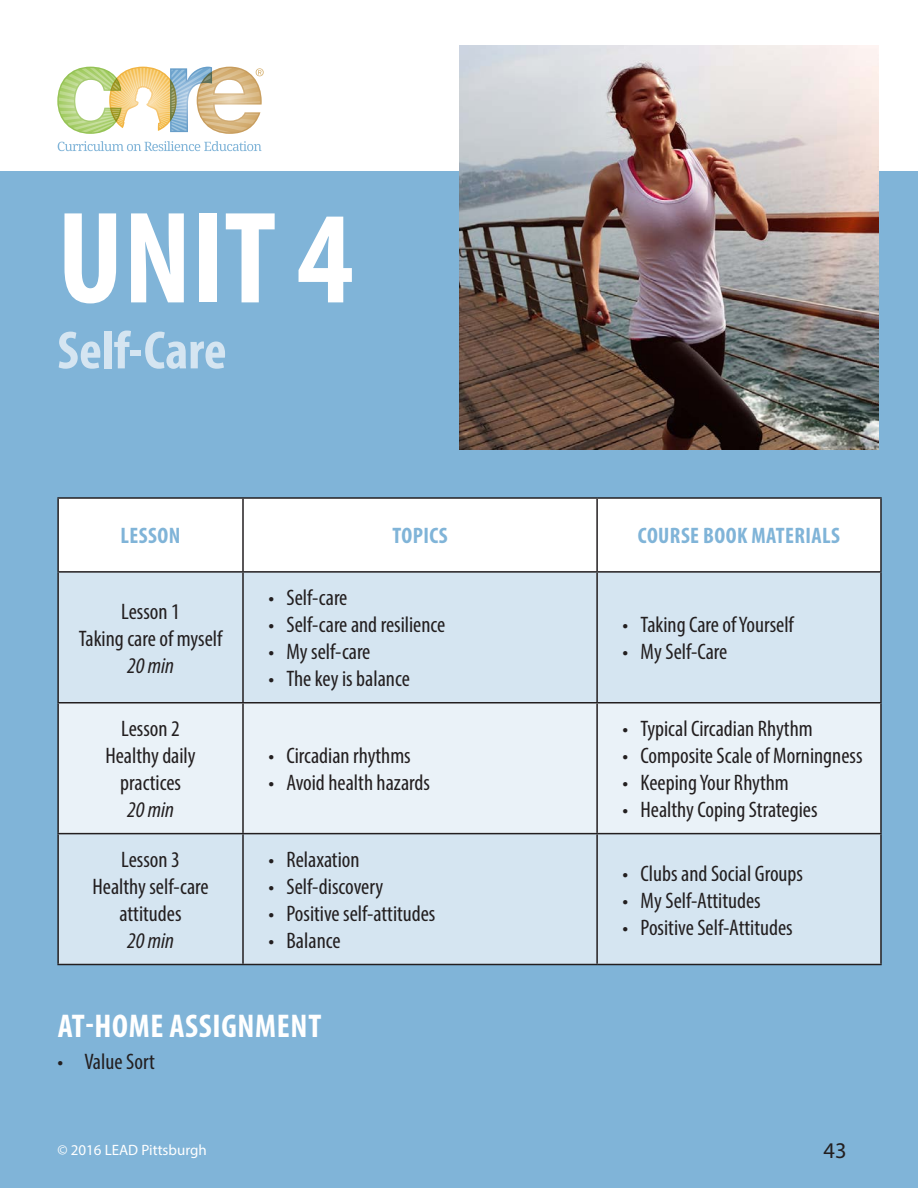
<style>
.page{position:relative;width:918px;height:1188px;background:#fff}
.page>*{position:absolute;margin:0;border:0;box-sizing:border-box;transform-origin:0 0}
.t1{font:700 condensed 132px "Myriad Pro";color:#fff}
.t2{font:700 condensed 54.15px "Myriad Pro";color:#d5e5f1}
.t3{font:700 condensed 33px "Myriad Pro";letter-spacing:.02em;color:#fff}
.t4{font:condensed 22.5px/27px "Myriad Pro";color:#231f20;text-align:center}
.t5{font:700 condensed 22.5px "Myriad Pro";letter-spacing:.02em;color:#80b4d8}
.t6{font:italic condensed 22.5px "Myriad Pro";color:#231f20}
.t7{font:22.5px "Myriad Pro";color:#231f20}
.t8{font:15px "Myriad Pro";color:#fff}
</style>
<div class="page">
<hr style="left:0;top:0;width:1px;height:54px;background:#f6c756">
<div style="left:0;top:171px;width:918px;height:1017px;background:#80b4d8"></div>
<div style="left:59px;top:499px;width:821px;height:72px;background:#fff"></div>
<div style="left:59px;top:573px;width:821px;height:391px;background:#d5e5f1"></div>
<div style="left:59px;top:704px;width:821px;height:129px;background:#eaf2f8"></div>
<hr style="left:57px;top:497px;width:186px;height:2px;background:#231f20">
<hr style="left:57px;top:499px;width:2px;height:72px;background:#231f20">
<hr style="left:243px;top:497px;width:354px;height:2px;background:#231f20">
<hr style="left:242px;top:499px;width:2px;height:72px;background:#231f20">
<hr style="left:597px;top:497px;width:285px;height:2px;background:#231f20">
<hr style="left:596px;top:499px;width:2px;height:72px;background:#231f20">
<hr style="left:880px;top:499px;width:2px;height:72px;background:#231f20">
<hr style="left:57px;top:571px;width:186px;height:2px;background:#231f20">
<hr style="left:57px;top:573px;width:2px;height:129px;background:#231f20">
<hr style="left:243px;top:571px;width:354px;height:2px;background:#231f20">
<hr style="left:242px;top:573px;width:2px;height:129px;background:#231f20">
<hr style="left:597px;top:571px;width:285px;height:2px;background:#231f20">
<hr style="left:596px;top:573px;width:2px;height:129px;background:#231f20">
<hr style="left:880px;top:573px;width:2px;height:129px;background:#231f20">
<hr style="left:57px;top:702px;width:186px;height:2px;background:#231f20">
<hr style="left:57px;top:704px;width:2px;height:129px;background:#231f20">
<hr style="left:243px;top:702px;width:354px;height:2px;background:#231f20">
<hr style="left:242px;top:704px;width:2px;height:129px;background:#231f20">
<hr style="left:597px;top:702px;width:285px;height:2px;background:#231f20">
<hr style="left:596px;top:704px;width:2px;height:129px;background:#231f20">
<hr style="left:880px;top:704px;width:2px;height:129px;background:#231f20">
<hr style="left:57px;top:833px;width:186px;height:1px;background:#231f20">
<hr style="left:57px;top:834px;width:2px;height:130px;background:#231f20">
<hr style="left:243px;top:833px;width:354px;height:1px;background:#231f20">
<hr style="left:242px;top:834px;width:2px;height:130px;background:#231f20">
<hr style="left:597px;top:833px;width:285px;height:1px;background:#231f20">
<hr style="left:596px;top:834px;width:2px;height:130px;background:#231f20">
<hr style="left:880px;top:834px;width:2px;height:130px;background:#231f20">
<hr style="left:57px;top:964px;width:186px;height:1px;background:#231f20">
<hr style="left:243px;top:964px;width:354px;height:1px;background:#231f20">
<hr style="left:597px;top:964px;width:285px;height:1px;background:#231f20">
<svg style="left:58px;top:141px;width:204px;height:10px"></svg>
<svg style="left:57px;top:67px;width:207px;height:67px"></svg>
<img style="left:459px;top:46px;width:419px;height:404px">
<p class="t1" style="left:57px;top:176px;width:297px">UNIT 4</p>
<p class="t2" style="left:57px;top:317px;width:171px">Self-Care</p>
<p class="t5" style="left:121px;top:522px;width:61px">LESSON</p>
<p class="t5" style="left:392px;top:522px;width:57px">TOPICS</p>
<p class="t5" style="left:638px;top:522px;width:204px">COURSE BOOK MATERIALS</p>
<p class="t4" style="left:121px;top:598px;width:60px">Lesson 1</p>
<p class="t4" style="left:79px;top:625px;width:145px">Taking care of myself</p>
<p class="t6" style="left:127px;top:652px;width:48px">20 min</p>
<p class="t4" style="left:121px;top:715px;width:60px">Lesson 2</p>
<p class="t4" style="left:105px;top:742px;width:92px">Healthy daily practices</p>
<p class="t6" style="left:127px;top:796px;width:48px">20 min</p>
<p class="t4" style="left:121px;top:846px;width:60px">Lesson 3</p>
<p class="t4" style="left:93px;top:873px;width:118px">Healthy self-care attitudes</p>
<p class="t6" style="left:127px;top:927px;width:48px">20 min</p>
<p class="t4" style="left:268px;top:584px;width:80px">• Self-care</p>
<p class="t4" style="left:268px;top:611px;width:178px">• Self-care and resilience</p>
<p class="t4" style="left:268px;top:638px;width:103px">• My self-care</p>
<p class="t4" style="left:268px;top:665px;width:143px">• The key is balance</p>
<p class="t4" style="left:268px;top:742px;width:144px">• Circadian rhythms</p>
<p class="t4" style="left:268px;top:769px;width:163px">• Avoid health hazards</p>
<p class="t4" style="left:268px;top:846px;width:93px">• Relaxation</p>
<p class="t4" style="left:268px;top:873px;width:116px">• Self-discovery</p>
<p class="t4" style="left:268px;top:900px;width:168px">• Positive self-attitudes</p>
<p class="t4" style="left:268px;top:927px;width:74px">• Balance</p>
<p class="t3" style="left:58px;top:1006px;width:265px">AT-HOME ASSIGNMENT</p>
<p class="t4" style="left:57px;top:1048px;width:99px">• Value Sort</p>
<p class="t4" style="left:623px;top:611px;width:173px">• Taking Care of Yourself</p>
<p class="t4" style="left:623px;top:638px;width:106px">• My Self-Care</p>
<p class="t4" style="left:623px;top:715px;width:192px">• Typical Circadian Rhythm</p>
<p class="t4" style="left:623px;top:742px;width:241px">• Composite Scale of Morningness</p>
<p class="t4" style="left:623px;top:769px;width:168px">• Keeping Your Rhythm</p>
<p class="t4" style="left:623px;top:796px;width:197px">• Healthy Coping Strategies</p>
<p class="t4" style="left:623px;top:859px;width:182px">• Clubs and Social Groups</p>
<p class="t4" style="left:623px;top:886px;width:140px">• My Self-Attitudes</p>
<p class="t4" style="left:623px;top:913px;width:172px">• Positive Self-Attitudes</p>
<p class="t8" style="left:57px;top:1141px;width:151px">© 2016 LEAD Pittsburgh</p>
<p class="t7" style="left:824px;top:1136px;width:25px">43</p>
</div>
